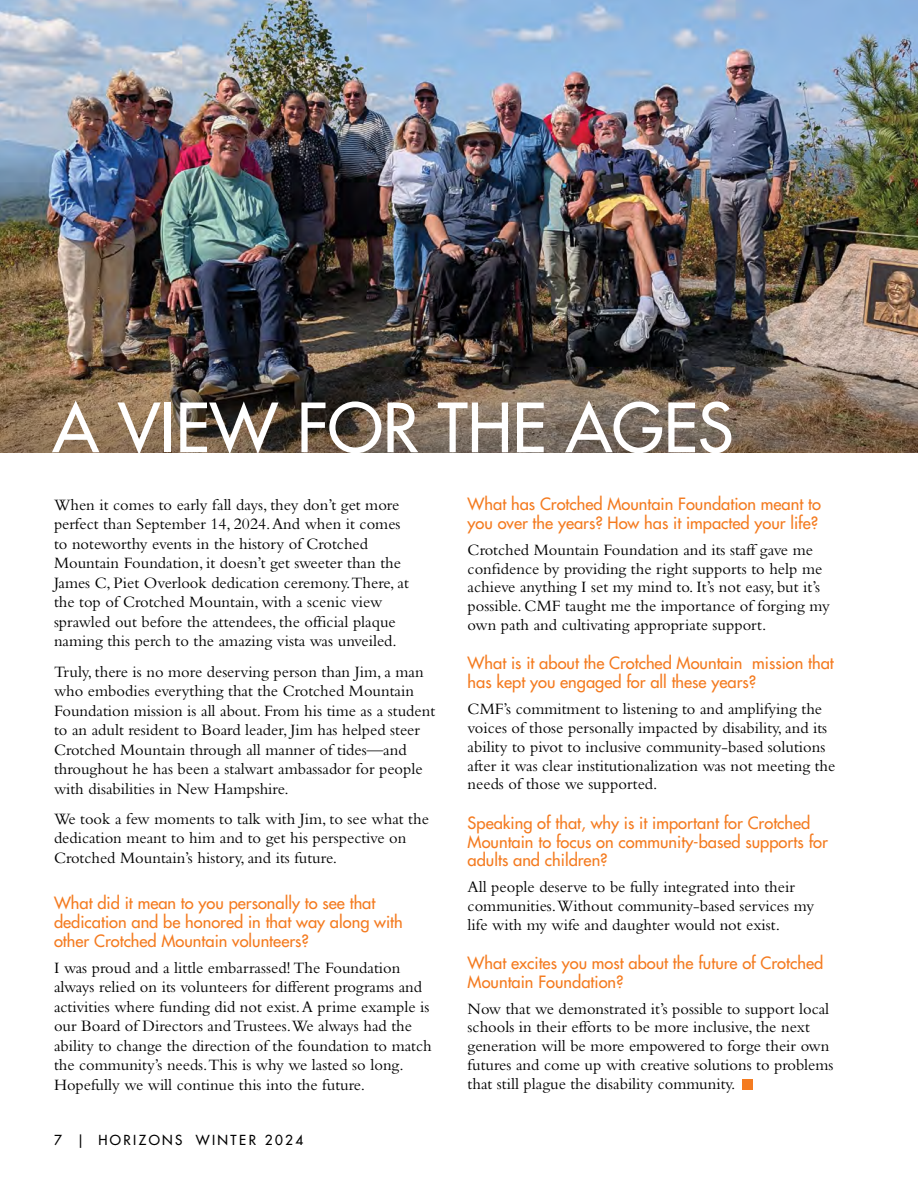
<style>
.page{position:relative;width:918px;height:1188px;background:#fff}
.page>*{position:absolute;margin:0;border:0;box-sizing:border-box;transform-origin:0 0}
.t1{font:66px "Futura";color:#fff}
.t2{font:16.5px/19.5px "Bembo";color:#000}
.t3{font:16.5px/18.9px "Futura";color:#f47b20}
.t4{font:13.5px "Futura";letter-spacing:.18em;color:#000}
</style>
<div class="page">
<img style="left:0;top:0;width:918px;height:336px">
<img style="left:0;top:336px;width:918px;height:116px">
<div style="left:742px;top:1079px;width:11px;height:11px;background:#f47b20"></div>
<h1 class="t1" style="left:52px;top:387px;width:682px">A VIEW FOR THE AGES</h1>
<p class="t2" style="left:54px;top:495px;width:356px">When it comes to early fall days, they don’t get more perfect than September 14, 2024. And when it comes to noteworthy events in the history of Crotched Mountain Foundation, it doesn’t get sweeter than the James C, Piet Overlook dedication ceremony.There, at the top of Crotched Mountain, with a scenic view sprawled out before the attendees, the official plaque naming this perch to the amazing vista was unveiled.</p>
<p class="t2" style="left:54px;top:661px;width:383px">Truly, there is no more deserving person than Jim, a man who embodies everything that the Crotched Mountain Foundation mission is all about. From his time as a student to an adult resident to Board leader, Jim has helped steer Crotched Mountain through all manner of tides—and throughout he has been a stalwart ambassador for people with disabilities in New Hampshire.</p>
<p class="t2" style="left:54px;top:809px;width:376px">We took a few moments to talk with Jim, to see what the dedication meant to him and to get his perspective on<br>Crotched Mountain’s history, and its future.</p>
<p class="t3" style="left:54px;top:893px;width:350px">What did it mean to you personally to see that dedication and be honored in that way along with other Crotched Mountain volunteers?</p>
<p class="t2" style="left:54px;top:958px;width:379px">I was proud and a little embarrassed! The Foundation always relied on its volunteers for different programs and activities where funding did not exist. A prime example is our Board of Directors and Trustees.We always had the ability to change the direction of the foundation to match the community’s needs.This is why we lasted so long.<br>Hopefully we will continue this into the future.</p>
<p class="t4" style="left:54px;top:1131px;width:251px">7 | HORIZONS WINTER 2024</p>
<p class="t3" style="left:468px;top:495px;width:355px">What has Crotched Mountain Foundation meant to you over the years? How has it impacted your life?</p>
<p class="t2" style="left:468px;top:540px;width:364px;line-height:18.9px">Crotched Mountain Foundation and its staff gave me confidence by providing the right supports to help me achieve anything I set my mind to. It’s not easy, but it’s possible. CMF taught me the importance of forging my own path and cultivating appropriate support.</p>
<p class="t3" style="left:468px;top:654px;width:368px">What is it about the Crotched Mountain mission that has kept you engaged for all these years?</p>
<p class="t2" style="left:468px;top:699px;width:369px;line-height:18.9px">CMF’s commitment to listening to and amplifying the voices of those personally impacted by disability, and its ability to pivot to inclusive community-based solutions after it was clear institutionalization was not meeting the needs of those we supported.</p>
<p class="t3" style="left:468px;top:813px;width:362px">Speaking of that, why is it important for Crotched<br>Mountain to focus on community-based supports for adults and children?</p>
<p class="t2" style="left:468px;top:877px;width:348px;line-height:18.9px">All people deserve to be fully integrated into their communities.Without community-based services my life with my wife and daughter would not exist.</p>
<p class="t3" style="left:468px;top:954px;width:357px">What excites you most about the future of Crotched<br>Mountain Foundation?</p>
<p class="t2" style="left:468px;top:999px;width:367px;line-height:18.9px">Now that we demonstrated it’s possible to support local schools in their efforts to be more inclusive, the next generation will be more empowered to forge their own futures and come up with creative solutions to problems that still plague the disability community.</p>
</div>
